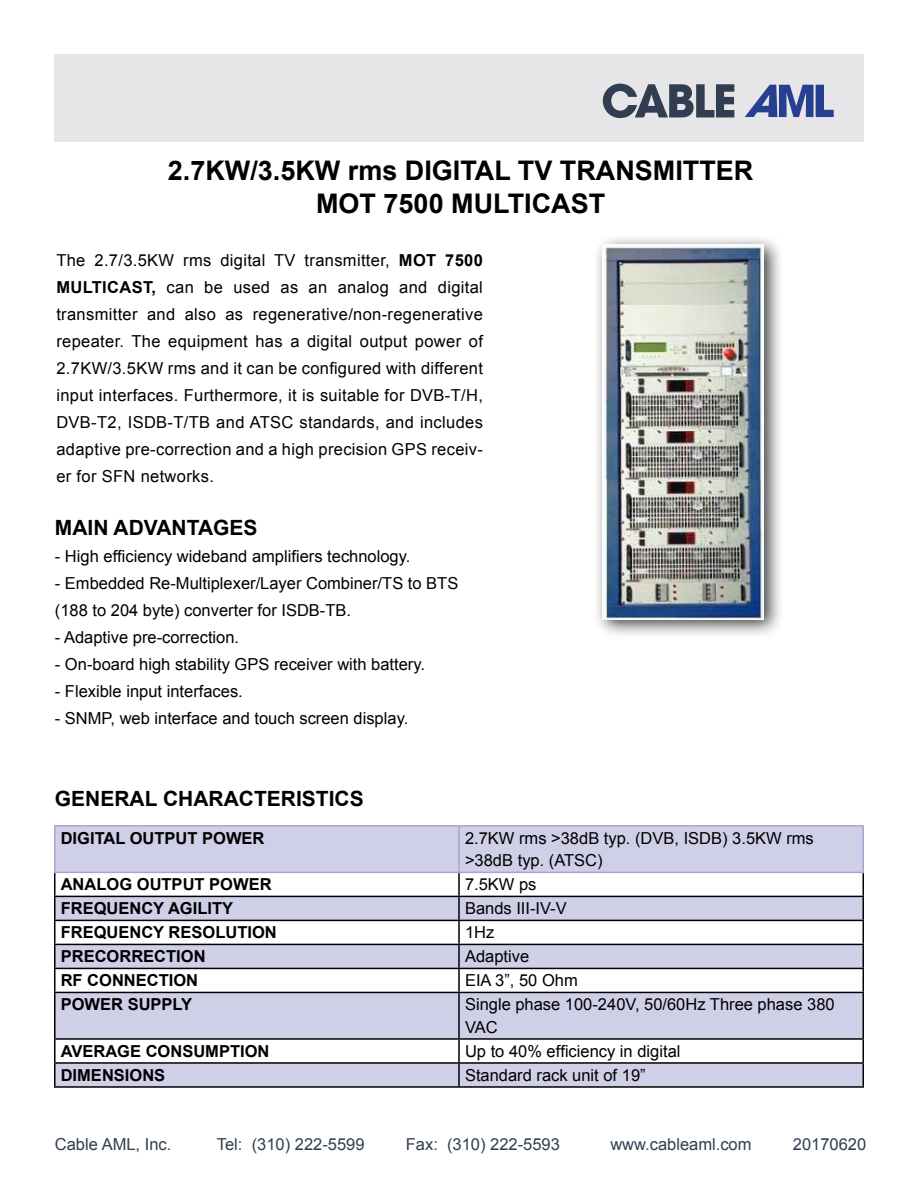
<style>
.page{position:relative;width:918px;height:1188px;background:#fff}
.page>*{position:absolute;margin:0;border:0;box-sizing:border-box;transform-origin:0 0}
.t1{font:700 27px/32.4px "Arial";color:#000;text-align:center}
.t2{font:700 21px "Arial";color:#000}
.t3{font:16.5px/27px "Arial";color:#000}
.t4{font:700 16.5px "Arial";color:#000}
.t5{font:16.5px "Arial";color:#313e51}
.s1{font-weight:700}
</style>
<div class="page">
<div style="left:54px;top:54px;width:810px;height:88px;background:#e6e6e9"></div>
<svg style="left:745px;top:85px;width:89px;height:32px"></svg>
<svg style="left:603px;top:84px;width:131px;height:34px"></svg>
<div style="left:56px;top:827px;width:806px;height:259px;background:#d0cfe8"></div>
<svg style="left:56px;top:873px;width:806px;height:189px;fill:#d0cfe8"></svg>
<hr style="left:54px;top:873px;width:2px;height:23px;background:#000">
<hr style="left:458px;top:873px;width:2px;height:23px;background:#000">
<hr style="left:862px;top:873px;width:2px;height:23px;background:#000">
<hr style="left:54px;top:896px;width:405px;height:1px;background:#000">
<hr style="left:54px;top:897px;width:2px;height:23px;background:#000">
<hr style="left:459px;top:896px;width:405px;height:1px;background:#000">
<hr style="left:458px;top:897px;width:2px;height:23px;background:#000">
<hr style="left:862px;top:897px;width:2px;height:23px;background:#000">
<hr style="left:54px;top:920px;width:405px;height:1px;background:#000">
<hr style="left:54px;top:921px;width:2px;height:23px;background:#000">
<hr style="left:459px;top:920px;width:405px;height:1px;background:#000">
<hr style="left:458px;top:921px;width:2px;height:23px;background:#000">
<hr style="left:862px;top:921px;width:2px;height:23px;background:#000">
<hr style="left:54px;top:944px;width:405px;height:1px;background:#000">
<hr style="left:54px;top:945px;width:2px;height:23px;background:#000">
<hr style="left:459px;top:944px;width:405px;height:1px;background:#000">
<hr style="left:458px;top:945px;width:2px;height:23px;background:#000">
<hr style="left:862px;top:945px;width:2px;height:23px;background:#000">
<hr style="left:54px;top:968px;width:405px;height:1px;background:#000">
<hr style="left:54px;top:969px;width:2px;height:23px;background:#000">
<hr style="left:459px;top:968px;width:405px;height:1px;background:#000">
<hr style="left:458px;top:969px;width:2px;height:23px;background:#000">
<hr style="left:862px;top:969px;width:2px;height:23px;background:#000">
<hr style="left:54px;top:992px;width:405px;height:1px;background:#000">
<hr style="left:54px;top:993px;width:2px;height:45px;background:#000">
<hr style="left:459px;top:992px;width:405px;height:1px;background:#000">
<hr style="left:458px;top:993px;width:2px;height:45px;background:#000">
<hr style="left:862px;top:993px;width:2px;height:45px;background:#000">
<hr style="left:54px;top:1038px;width:405px;height:2px;background:#000">
<hr style="left:54px;top:1040px;width:2px;height:22px;background:#000">
<hr style="left:459px;top:1038px;width:405px;height:2px;background:#000">
<hr style="left:458px;top:1040px;width:2px;height:22px;background:#000">
<hr style="left:862px;top:1040px;width:2px;height:22px;background:#000">
<hr style="left:54px;top:1062px;width:405px;height:2px;background:#000">
<hr style="left:54px;top:1064px;width:2px;height:22px;background:#000">
<hr style="left:459px;top:1062px;width:405px;height:2px;background:#000">
<hr style="left:458px;top:1064px;width:2px;height:22px;background:#000">
<hr style="left:862px;top:1064px;width:2px;height:22px;background:#000">
<hr style="left:54px;top:1086px;width:405px;height:2px;background:#000">
<hr style="left:459px;top:1086px;width:405px;height:2px;background:#000">
<hr style="left:54px;top:825px;width:405px;height:2px;background:#a6a4d1">
<hr style="left:54px;top:827px;width:2px;height:45px;background:#a6a4d1">
<hr style="left:459px;top:825px;width:405px;height:2px;background:#a6a4d1">
<hr style="left:458px;top:827px;width:2px;height:45px;background:#a6a4d1">
<hr style="left:862px;top:827px;width:2px;height:45px;background:#a6a4d1">
<hr style="left:54px;top:872px;width:405px;height:1px;background:#a6a4d1">
<hr style="left:459px;top:872px;width:405px;height:1px;background:#a6a4d1">
<div style="left:592px;top:234px;width:193px;height:405px;background:#000;opacity:.75"></div>
<img style="left:603px;top:244px;width:161px;height:375px">
<h1 class="t1" style="left:168px;top:155px;width:587px">2.7KW/3.5KW rms DIGITAL TV TRANSMITTER<br>MOT 7500 MULTICAST</h1>
<p class="t3" style="left:56px;top:247px;width:428px;text-align:justify">The 2.7/3.5KW rms digital TV transmitter, <span class="s1">MOT 7500<br>MULTICAST,</span> can be used as an analog and digital transmitter and also as regenerative/non-regenerative repeater. The equipment has a digital output power of 2.7KW/3.5KW rms and it can be configured with different input interfaces. Furthermore, it is suitable for DVB-T/H, DVB-T2, ISDB-T/TB and ATSC standards, and includes adaptive pre-correction and a high precision GPS receiv&shy;er for SFN networks.</p>
<p class="t2" style="left:55px;top:514px;width:204px">MAIN ADVANTAGES</p>
<p class="t3" style="left:55px;top:543px;width:357px">- High efficiency wideband amplifiers technology.</p>
<p class="t3" style="left:55px;top:570px;width:405px">- Embedded Re-Multiplexer/Layer Combiner/TS to BTS (188 to 204 byte) converter for ISDB-TB.</p>
<p class="t3" style="left:55px;top:624px;width:186px">- Adaptive pre-correction.</p>
<p class="t3" style="left:55px;top:651px;width:372px">- On-board high stability GPS receiver with battery.</p>
<p class="t3" style="left:55px;top:678px;width:189px">- Flexible input interfaces.</p>
<p class="t3" style="left:55px;top:705px;width:355px">- SNMP, web interface and touch screen display.</p>
<p class="t2" style="left:55px;top:785px;width:310px">GENERAL CHARACTERISTICS</p>
<p class="t4" style="left:61px;top:827px;width:205px">DIGITAL OUTPUT POWER</p>
<p class="t3" style="left:465px;top:827px;width:350px;line-height:22.5px">2.7KW rms &gt;38dB typ. (DVB, ISDB) 3.5KW rms &gt;38dB typ. (ATSC)</p>
<p class="t4" style="left:61px;top:874px;width:212px">ANALOG OUTPUT POWER</p>
<p class="t3" style="left:465px;top:871px;width:73px">7.5KW ps</p>
<p class="t4" style="left:61px;top:898px;width:174px">FREQUENCY AGILITY</p>
<p class="t3" style="left:465px;top:895px;width:103px">Bands III-IV-V</p>
<p class="t4" style="left:61px;top:922px;width:218px">FREQUENCY RESOLUTION</p>
<p class="t3" style="left:465px;top:919px;width:31px">1Hz</p>
<p class="t4" style="left:61px;top:946px;width:146px">PRECORRECTION</p>
<p class="t3" style="left:465px;top:943px;width:66px">Adaptive</p>
<p class="t4" style="left:61px;top:970px;width:139px">RF CONNECTION</p>
<p class="t3" style="left:465px;top:967px;width:114px">EIA 3”, 50 Ohm</p>
<p class="t4" style="left:61px;top:994px;width:133px">POWER SUPPLY</p>
<p class="t3" style="left:465px;top:994px;width:371px;line-height:22.5px">Single phase 100-240V, 50/60Hz Three phase 380<br>VAC</p>
<p class="t4" style="left:61px;top:1040px;width:210px">AVERAGE CONSUMPTION</p>
<p class="t3" style="left:465px;top:1038px;width:217px">Up to 40% efficiency in digital</p>
<p class="t4" style="left:61px;top:1064px;width:106px">DIMENSIONS</p>
<p class="t3" style="left:465px;top:1062px;width:182px">Standard rack unit of 19”</p>
<p class="t5" style="left:55px;top:1133px;width:118px">Cable AML, Inc.</p>
<p class="t5" style="left:217px;top:1133px;width:149px">Tel: (310) 222-5599</p>
<p class="t5" style="left:406px;top:1133px;width:156px">Fax: (310) 222-5593</p>
<p class="t5" style="left:610px;top:1133px;width:143px">www.cableaml.com</p>
<p class="t5" style="left:793px;top:1133px;width:75px">20170620</p>
</div>
